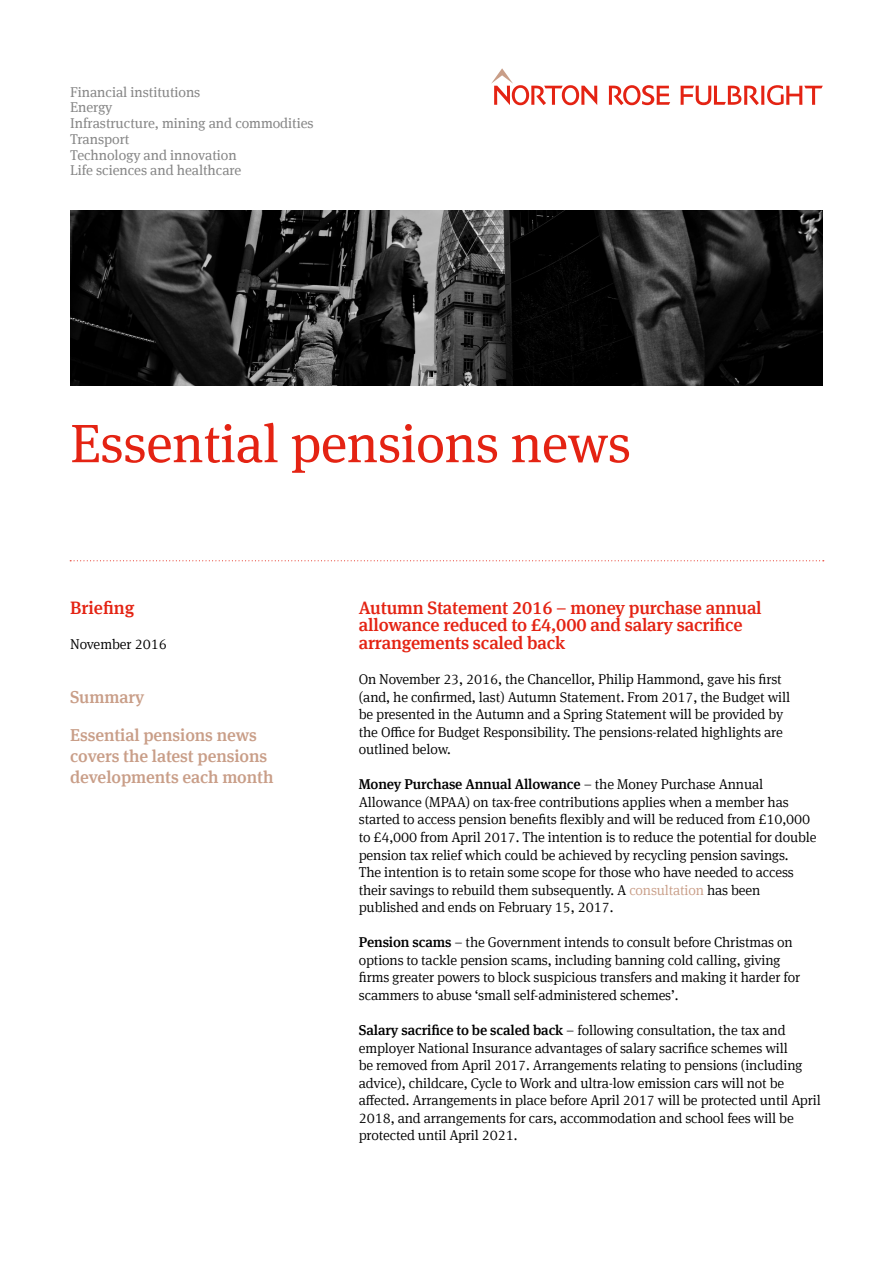
<style>
.page{position:relative;width:893px;height:1263px;background:#fff}
.page>*{position:absolute;margin:0;border:0;box-sizing:border-box;transform-origin:0 0}
.t1{font:54px "Meta Serif Offc Pro";letter-spacing:-.005em;color:#e42313}
.t2{font:500 18px/17.5px "Meta Serif Offc Pro";letter-spacing:-.01em;color:#e42313}
.t3{font:500 17.25px/21px "Meta Serif Offc Pro";letter-spacing:-.005em;color:#c99e88}
.t4{font:300 14.25px/17.5px "Meta Serif Offc Pro";letter-spacing:-.01em;color:#000}
.t5{font:14.25px/15.8px "Meta Serif Offc Pro";letter-spacing:-.005em;color:#878787}
.s1{font-weight:500}
.s2{color:#c99e88}
</style>
<div class="page">
<svg style="left:491px;top:68px;width:106px;height:37px"></svg>
<svg style="left:609px;top:85px;width:61px;height:20px"></svg>
<svg style="left:681px;top:85px;width:142px;height:20px"></svg>
<img style="left:70px;top:210px;width:753px;height:176px">
<svg style="left:70px;top:560px;width:754px;height:1px"></svg>
<p class="t5" style="left:70px;top:83px;width:245px">Financial institutions<br>Energy<br>Infrastructure, mining and commodities<br>Transport<br>Technology and innovation<br>Life sciences and healthcare</p>
<h1 class="t1" style="left:70px;top:404px;width:562px">Essential pensions news</h1>
<p class="t2" style="left:70px;top:598px;width:66px">Briefing</p>
<p class="t4" style="left:70px;top:635px;width:98px">November 2016</p>
<p class="t3" style="left:70px;top:685px;width:76px">Summary</p>
<p class="t3" style="left:70px;top:723px;width:205px">Essential pensions news covers the latest pensions developments each month</p>
<p class="t2" style="left:359px;top:598px;width:404px">Autumn Statement 2016 – money purchase annual allowance reduced to £4,000 and salary sacrifice arrangements scaled back</p>
<p class="t4" style="left:359px;top:670px;width:433px">On November 23, 2016, the Chancellor, Philip Hammond, gave his first (and, he confirmed, last) Autumn Statement. From 2017, the Budget will be presented in the Autumn and a Spring Statement will be provided by the Office for Budget Responsibility. The pensions-related highlights are outlined below.</p>
<p class="t4" style="left:359px;top:775px;width:459px"><span class="s1">Money Purchase Annual Allowance</span> – the Money Purchase Annual Allowance (MPAA) on tax-free contributions applies when a member has started to access pension benefits flexibly and will be reduced from £10,000 to £4,000 from April 2017. The intention is to reduce the potential for double pension tax relief which could be achieved by recycling pension savings.<br>The intention is to retain some scope for those who have needed to access their savings to rebuild them subsequently. A <span class="s2">consultation</span> has been published and ends on February 15, 2017.</p>
<p class="t4" style="left:359px;top:933px;width:443px"><span class="s1">Pension scams</span> – the Government intends to consult before Christmas on options to tackle pension scams, including banning cold calling, giving firms greater powers to block suspicious transfers and making it harder for scammers to abuse ‘small self-administered schemes’.</p>
<p class="t4" style="left:359px;top:1020px;width:463px"><span class="s1">Salary sacrifice to be scaled back</span> – following consultation, the tax and employer National Insurance advantages of salary sacrifice schemes will<br>be removed from April 2017. Arrangements relating to pensions (including advice), childcare, Cycle to Work and ultra-low emission cars will not be affected. Arrangements in place before April 2017 will be protected until April 2018, and arrangements for cars, accommodation and school fees will be protected until April 2021.</p>
</div>
